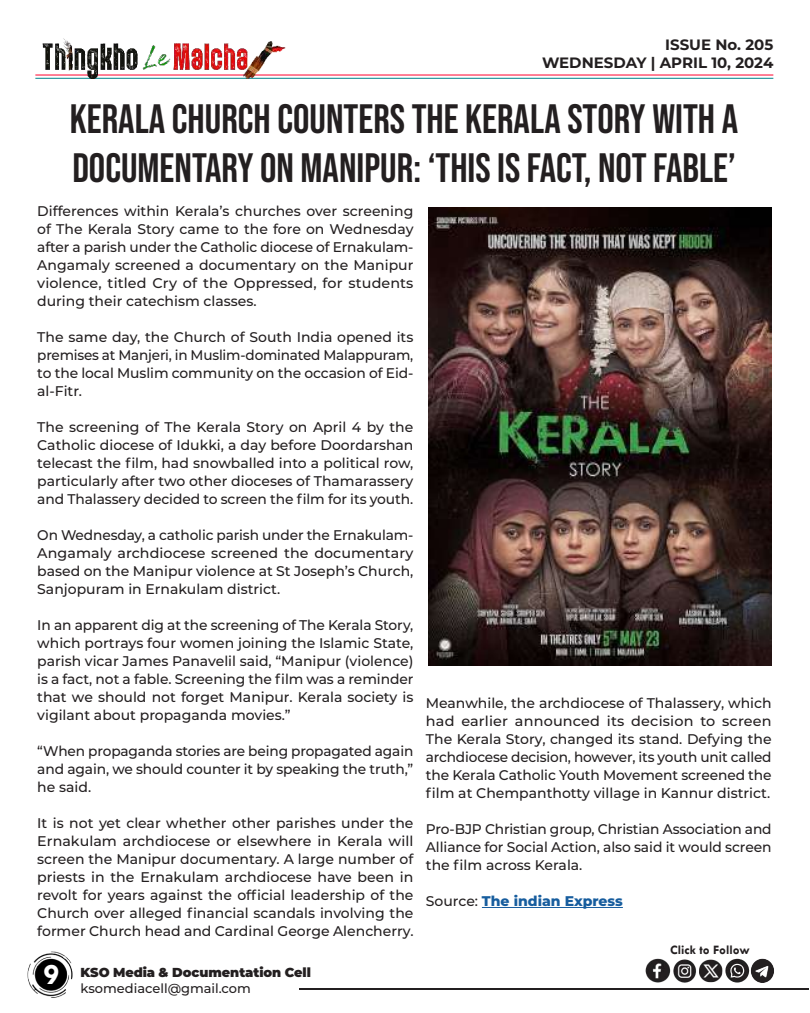
<style>
.page{position:relative;width:810px;height:1013px;background:#fff}
.page>*{position:absolute;margin:0;border:0;box-sizing:border-box;transform-origin:0 0}
.t1{font:41px/49.2px "Bebas Neue";color:#231f20}
.t2{font:700 30px "Tw Cen";color:#fff}
.t3{font:700 15px/18px "Montserrat";color:#231f20;text-align:right}
.t4{font:500 14px/18px "Montserrat";color:#231f20;text-align:justify}
.t5{font:800 14px "Montserrat";color:#175d9e}
.t6{font:900 13px "Montserrat";letter-spacing:-.005em;color:#231f20}
.t7{font:500 13px "Montserrat";color:#231f20}
.t8{font:700 13px "Tw Cen";color:#231f20}
.s1{font-weight:500;color:#231f20}
</style>
<div class="page">
<hr style="left:299px;top:988px;width:509px;height:1px;background:#231f20">
<img style="left:27px;top:951px;width:46px;height:47px">
<hr style="left:35px;top:74px;width:738px;height:1px;background:#ff002d">
<hr style="left:35px;top:78px;width:738px;height:1px;background:#00848b">
<img style="left:35px;top:38px;width:254px;height:41px">
<img style="left:645px;top:958px;width:129px;height:25px">
<hr style="left:482px;top:907px;width:141px;height:1px;background:#175d9e">
<img style="left:428px;top:208px;width:344px;height:457px">
<p class="t3" style="left:542px;top:35px;width:233px">ISSUE No. 205<br>WEDNESDAY | APRIL 10, 2024</p>
<h1 class="t1" style="left:70px;top:94px;width:670px">KERALA CHURCH COUNTERS THE KERALA STORY WITH A<br>DOCUMENTARY ON MANIPUR: ‘THIS IS FACT, NOT FABLE’</h1>
<p class="t4" style="left:37px;top:201px;width:378px">Differences within Kerala’s churches over screening of The Kerala Story came to the fore on Wednesday after a parish under the Catholic diocese of Ernakulam-Angamaly screened a documentary on the Manipur violence, titled Cry of the Oppressed, for students during their catechism classes.</p>
<p class="t4" style="left:37px;top:327px;width:378px">The same day, the Church of South India opened its premises at Manjeri, in Muslim-dominated Malappuram, to the local Muslim community on the occasion of Eid&shy;al-Fitr.</p>
<p class="t4" style="left:37px;top:417px;width:378px">The screening of The Kerala Story on April 4 by the Catholic diocese of Idukki, a day before Doordarshan telecast the film, had snowballed into a political row, particularly after two other dioceses of Thamarassery and Thalassery decided to screen the film for its youth.</p>
<p class="t4" style="left:37px;top:525px;width:378px">On Wednesday, a catholic parish under the Ernakulam-Angamaly archdiocese screened the documentary based on the Manipur violence at St Joseph’s Church, Sanjopuram in Ernakulam district.</p>
<p class="t4" style="left:37px;top:615px;width:378px">In an apparent dig at the screening of The Kerala Story, which portrays four women joining the Islamic State, parish vicar James Panavelil said, “Manipur (violence) is a fact, not a fable. Screening the film was a reminder that we should not forget Manipur. Kerala society is vigilant about propaganda movies.”</p>
<p class="t4" style="left:37px;top:741px;width:378px">“When propaganda stories are being propagated again and again, we should counter it by speaking the truth,” he said.</p>
<p class="t4" style="left:37px;top:813px;width:378px">It is not yet clear whether other parishes under the Ernakulam archdiocese or elsewhere in Kerala will screen the Manipur documentary. A large number of priests in the Ernakulam archdiocese have been in revolt for years against the official leadership of the Church over alleged financial scandals involving the former Church head and Cardinal George Alencherry.</p>
<p class="t4" style="left:426px;top:693px;width:347px">Meanwhile, the archdiocese of Thalassery, which had earlier announced its decision to screen The Kerala Story, changed its stand. Defying the archdiocese decision, however, its youth unit called the Kerala Catholic Youth Movement screened the film at Chempanthotty village in Kannur district.</p>
<p class="t4" style="left:426px;top:819px;width:347px">Pro-BJP Christian group, Christian Association and Alliance for Social Action, also said it would screen the film across Kerala.</p>
<p class="t5" style="left:426px;top:890px;width:199px"><span class="s1">Source:</span> The indian Express</p>
<h2 class="t2" style="left:43px;top:956px;width:17px">9</h2>
<p class="t6" style="left:81px;top:962px;width:232px">KSO Media &amp; Documentation Cell</p>
<p class="t7" style="left:81px;top:978px;width:172px">ksomediacell@gmail.com</p>
<p class="t8" style="left:670px;top:942px;width:81px">Click to Follow</p>
</div>
